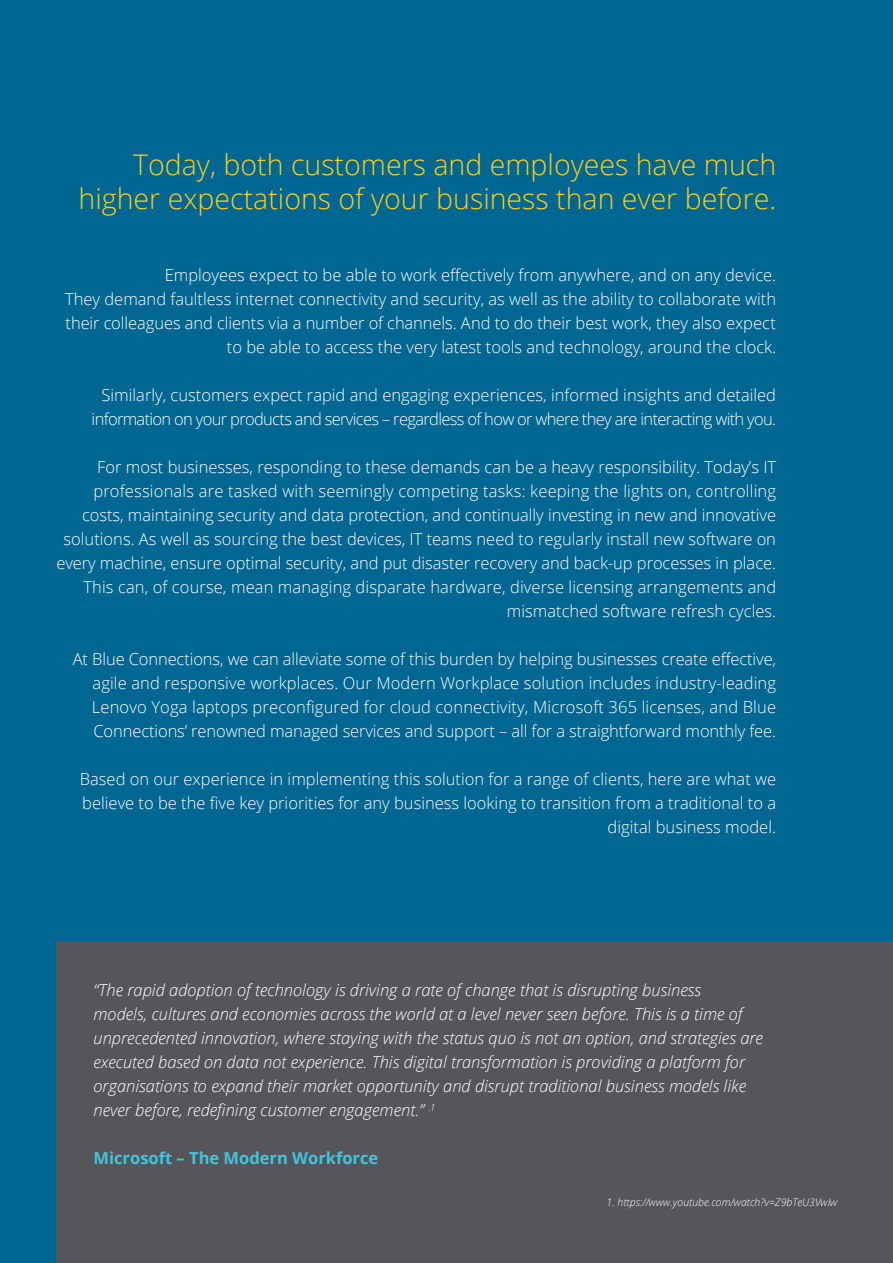
<style>
.page{position:relative;width:893px;height:1263px;background:#fff}
.page>*{position:absolute;margin:0;border:0;box-sizing:border-box;transform-origin:0 0}
.t1{font:300 28.5px/33.8px "Open Sans";color:#ffcc18;text-align:right}
.t2{font:300 16.5px/24px "Open Sans";color:#fff;text-align:right}
.t3{font:italic 300 16.5px/24px "Open Sans";color:#fff}
.t4{font:300 16.5px/24px "Open Sans";letter-spacing:-.02em;color:#fff;text-align:center}
.t5{font:700 16.5px "Open Sans";color:#42c4dd}
.t6{font:italic 300 10.5px "Open Sans";color:#fff}
</style>
<div class="page">
<div style="left:0;top:0;width:892px;height:1262px;background:#006793"></div>
<div style="left:56px;top:942px;width:837px;height:321px;background:#56565a"></div>
<h1 class="t1" style="left:79px;top:147px;width:699px">Today, both customers and employees have much higher expectations of your business than ever before.</h1>
<p class="t2" style="left:65px;top:262px;width:712px">Employees expect to be able to work effectively from anywhere, and on any device.<br>They demand faultless internet connectivity and security, as well as the ability to collaborate with their colleagues and clients via a number of channels. And to do their best work, they also expect to be able to access the very latest tools and technology, around the clock.</p>
<p class="t4" style="left:92px;top:382px;width:686px">Similarly, customers expect rapid and engaging experiences, informed insights and detailed information on your products and services – regardless of how or where they are interacting with you.</p>
<p class="t2" style="left:56px;top:454px;width:721px">For most businesses, responding to these demands can be a heavy responsibility. Today’s IT professionals are tasked with seemingly competing tasks: keeping the lights on, controlling costs, maintaining security and data protection, and continually investing in new and innovative solutions. As well as sourcing the best devices, IT teams need to regularly install new software on every machine, ensure optimal security, and put disaster recovery and back-up processes in place.<br>This can, of course, mean managing disparate hardware, diverse licensing arrangements and mismatched software refresh cycles.</p>
<p class="t2" style="left:92px;top:646px;width:686px;text-align:justify;text-indent:-19px">At Blue Connections, we can alleviate some of this burden by helping businesses create effective, agile and responsive workplaces. Our Modern Workplace solution includes industry-leading Lenovo Yoga laptops preconfigured for cloud connectivity, Microsoft 365 licenses, and Blue Connections’ renowned managed services and support – all for a straightforward monthly fee.</p>
<p class="t2" style="left:80px;top:766px;width:698px">Based on our experience in implementing this solution for a range of clients, here are what we believe to be the five key priorities for any business looking to transition from a traditional to a digital business model.</p>
<p class="t3" style="left:94px;top:977px;width:671px">“The rapid adoption of technology is driving a rate of change that is disrupting business<br>models, cultures and economies across the world at a level never seen before. This is a time of unprecedented innovation, where staying with the status quo is not an option, and strategies are executed based on data not experience. This digital transformation is providing a platform for organisations to expand their market opportunity and disrupt traditional business models like never before, redefining customer engagement.” <sup>.1</sup></p>
<p class="t5" style="left:94px;top:1146px;width:286px">Microsoft – The Modern Workforce</p>
<p class="t6" style="left:607px;top:1195px;width:232px">1. https://www.youtube.com/watch?v=Z9bTeU3VwIw</p>
</div>
